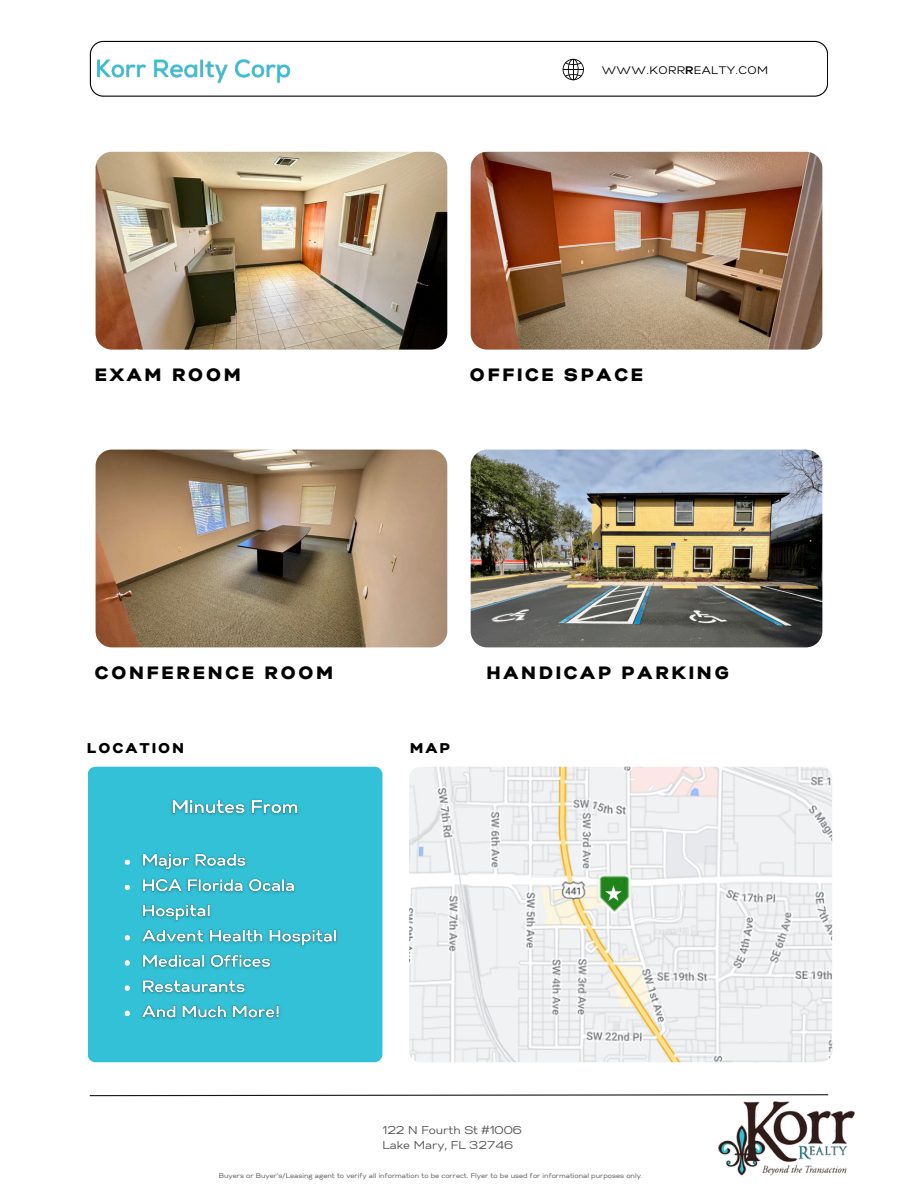
<style>
.page{position:relative;width:918px;height:1188px;background:#fff}
.page>*{position:absolute;margin:0;border:0;box-sizing:border-box;transform-origin:0 0}
.t1{font:900 17.85px "Gabriel Sans";letter-spacing:.185em;color:#000}
.t2{font:900 14.1px "Gabriel Sans";letter-spacing:.185em;color:#000}
.t3{font:11.25px "Gabriel Sans";color:#505050}
.t4{font:10.95px "Gabriel Sans";letter-spacing:.035em;color:#000}
.t5{font:6.75px "Gabriel Sans";color:#505050}
.s1{font-weight:700}
</style>
<div class="page">
<svg style="left:90px;top:41px;width:738px;height:56px"></svg>
<svg style="left:89px;top:1094px;width:740px;height:3px"></svg>
<img style="left:471px;top:152px;width:351px;height:198px;border-radius:16px">
<img style="left:471px;top:450px;width:351px;height:197px;border-radius:16px">
<img style="left:96px;top:152px;width:351px;height:198px;border-radius:16px">
<img style="left:96px;top:450px;width:351px;height:197px;border-radius:16px">
<div style="left:88px;top:767px;width:294px;height:295px;background:#33c1d7;border-radius:8px"></div>
<img style="left:717px;top:1102px;width:137px;height:74px">
<img style="left:409px;top:767px;width:423px;height:295px;border-radius:11px">
<div style="left:607px;top:885px;width:15px;height:20px;background:#21831c;border-radius:8px"></div>
<svg style="left:605px;top:885px;width:17px;height:16px"></svg>
<img style="left:124px;top:799px;width:214px;height:221px">
<img style="left:95px;top:55px;width:198px;height:31px">
<p class="t4" style="left:602px;top:65px;width:168px">WWW.KORR<span class="s1">R</span>EALTY.COM</p>
<h2 class="t1" style="left:96px;top:367px;width:147px">EXAM ROOM</h2>
<h5 class="t1" style="left:471px;top:367px;width:174px">OFFICE SPACE</h5>
<h5 class="t1" style="left:96px;top:664px;width:240px">CONFERENCE ROOM</h5>
<p class="t2" style="left:88px;top:742px;width:98px">LOCATION</p>
<p class="t2" style="left:410px;top:742px;width:41px">MAP</p>
<p class="t1" style="left:487px;top:665px;width:244px">HANDICAP PARKING</p>
<p class="t3" style="left:382px;top:1125px;width:141px">122 N Fourth St #1006</p>
<h2 class="t3" style="left:382px;top:1140px;width:132px">Lake Mary, FL 32746</h2>
<p class="t5" style="left:219px;top:1172px;width:425px">Buyers or Buyer’s/Leasing agent to verify all information to be correct. Flyer to be used for informational purposes only.</p>
</div>
